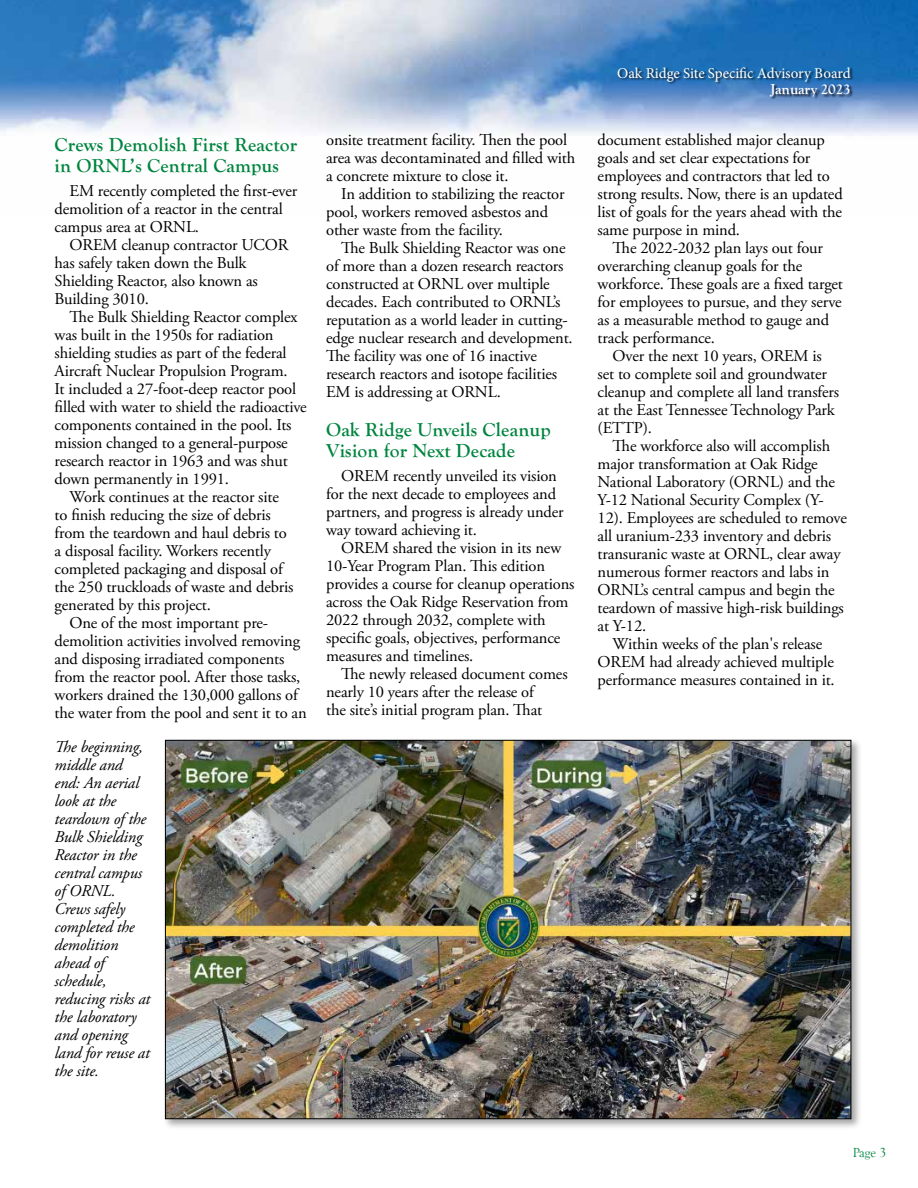
<style>
.page{position:relative;width:918px;height:1188px;background:#fff}
.page>*{position:absolute;margin:0;border:0;box-sizing:border-box;transform-origin:0 0}
.t1{font:700 19.5px/21px "Goudy Old Style T";letter-spacing:.01em;color:#00853f}
.t2{font:16.5px/18px "Adobe Garamond Pro";letter-spacing:-.01em;color:#000}
.t3{font:italic 16.5px/18px "Adobe Garamond Pro";letter-spacing:-.01em;color:#000}
.t4{font:15px "Minion Pro";letter-spacing:-.005em;color:#fff}
.t5{font:700 15px "Goudy Old Style T";letter-spacing:-.005em;color:#fff}
.t6{font:13.5px "Goudy Old Style T";color:#00853f}
</style>
<div class="page">
<img style="left:0;top:0;width:918px;height:136px">
<div style="left:618px;top:67px;width:236px;height:33px;background:#000;opacity:.75"></div>
<div style="left:163px;top:738px;width:699px;height:391px;background:#000;opacity:.36"></div>
<img style="left:167px;top:742px;width:682px;height:375px">
<p class="t1" style="left:55px;top:134px;width:244px">Crews Demolish First Reactor in ORNL’s Central Campus</p>
<p class="t2" style="left:55px;top:182px;width:244px;text-indent:15px">EM recently completed the first-ever demolition of a reactor in the central campus area at ORNL.</p>
<p class="t2" style="left:55px;top:236px;width:235px;text-indent:15px">OREM cleanup contractor UCOR has safely taken down the Bulk<br>Shielding Reactor, also known as<br>Building 3010.</p>
<p class="t2" style="left:70px;top:308px;width:229px">The Bulk Shielding Reactor complex</p>
<p class="t2" style="left:55px;top:326px;width:220px">was built in the 1950s for radiation</p>
<p class="t2" style="left:55px;top:344px;width:234px">shielding studies as part of the federal</p>
<p class="t2" style="left:55px;top:362px;width:234px">Aircraft Nuclear Propulsion Program.</p>
<p class="t2" style="left:55px;top:380px;width:243px">It included a 27-foot-deep reactor pool</p>
<p class="t2" style="left:55px;top:398px;width:254px">filled with water to shield the radioactive</p>
<p class="t2" style="left:55px;top:416px;width:238px">components contained in the pool. Its</p>
<p class="t2" style="left:55px;top:434px;width:235px">mission changed to a general-purpose</p>
<p class="t2" style="left:55px;top:452px;width:235px">research reactor in 1963 and was shut</p>
<p class="t2" style="left:55px;top:470px;width:176px">down permanently in 1991.</p>
<p class="t2" style="left:70px;top:488px;width:211px">Work continues at the reactor site</p>
<p class="t2" style="left:55px;top:506px;width:218px">to finish reducing the size of debris</p>
<p class="t2" style="left:55px;top:524px;width:234px">from the teardown and haul debris to</p>
<p class="t2" style="left:55px;top:542px;width:218px">a disposal facility. Workers recently</p>
<p class="t2" style="left:55px;top:560px;width:230px">completed packaging and disposal of</p>
<p class="t2" style="left:55px;top:578px;width:240px">the 250 truckloads of waste and debris</p>
<p class="t2" style="left:55px;top:596px;width:158px">generated by this project.</p>
<p class="t2" style="left:70px;top:614px;width:200px">One of the most important pre-</p>
<p class="t2" style="left:55px;top:632px;width:247px">demolition activities involved removing</p>
<p class="t2" style="left:55px;top:650px;width:231px">and disposing irradiated components</p>
<p class="t2" style="left:55px;top:668px;width:247px">from the reactor pool. After those tasks,</p>
<p class="t2" style="left:55px;top:686px;width:245px">workers drained the 130,000 gallons of</p>
<p class="t2" style="left:55px;top:704px;width:254px">the water from the pool and sent it to an</p>
<p class="t3" style="left:55px;top:738px;width:97px">The beginning, middle and end: An aerial look at the teardown of the<br>Bulk Shielding<br>Reactor in the central campus of ORNL.<br>Crews safely completed the demolition ahead of schedule, reducing risks at the laboratory and opening land for reuse at the site.</p>
<p class="t2" style="left:326px;top:132px;width:251px">onsite treatment facility. Then the pool area was decontaminated and filled with a concrete mixture to close it.</p>
<p class="t2" style="left:326px;top:186px;width:240px;text-indent:15px">In addition to stabilizing the reactor pool, workers removed asbestos and other waste from the facility.</p>
<p class="t2" style="left:326px;top:240px;width:248px;text-indent:15px">The Bulk Shielding Reactor was one of more than a dozen research reactors constructed at ORNL over multiple decades. Each contributed to ORNL’s reputation as a world leader in cutting&shy;edge nuclear research and development.<br>The facility was one of 16 inactive research reactors and isotope facilities EM is addressing at ORNL.</p>
<p class="t1" style="left:326px;top:420px;width:226px">Oak Ridge Unveils Cleanup<br>Vision for Next Decade</p>
<p class="t2" style="left:326px;top:468px;width:239px;text-indent:15px">OREM recently unveiled its vision for the next decade to employees and partners, and progress is already under way toward achieving it.</p>
<p class="t2" style="left:326px;top:540px;width:250px;text-indent:15px">OREM shared the vision in its new 10-Year Program Plan. This edition provides a course for cleanup operations across the Oak Ridge Reservation from 2022 through 2032, complete with specific goals, objectives, performance measures and timelines.</p>
<p class="t2" style="left:326px;top:666px;width:243px;text-indent:15px">The newly released document comes nearly 10 years after the release of<br>the site’s initial program plan. That</p>
<p class="t4" style="left:617px;top:63px;width:235px">Oak Ridge Site Specific Advisory Board</p>
<p class="t5" style="left:770px;top:81px;width:82px">January 2023</p>
<p class="t2" style="left:598px;top:132px;width:247px">document established major cleanup goals and set clear expectations for employees and contractors that led to strong results. Now, there is an updated list of goals for the years ahead with the same purpose in mind.</p>
<p class="t2" style="left:598px;top:240px;width:247px;text-indent:15px">The 2022-2032 plan lays out four overarching cleanup goals for the workforce. These goals are a fixed target for employees to pursue, and they serve as a measurable method to gauge and track performance.</p>
<p class="t2" style="left:598px;top:348px;width:243px;text-indent:15px">Over the next 10 years, OREM is set to complete soil and groundwater cleanup and complete all land transfers at the East Tennessee Technology Park (ETTP).</p>
<p class="t2" style="left:598px;top:438px;width:251px;text-indent:15px">The workforce also will accomplish major transformation at Oak Ridge National Laboratory (ORNL) and the Y-12 National Security Complex (Y-12). Employees are scheduled to remove all uranium-233 inventory and debris transuranic waste at ORNL, clear away numerous former reactors and labs in ORNL’s central campus and begin the teardown of massive high-risk buildings at Y-12.</p>
<p class="t2" style="left:598px;top:636px;width:239px;text-align:center">Within weeks of the plan's release<br>OREM had already achieved multiple performance measures contained in it.</p>
<p class="t6" style="left:853px;top:1146px;width:35px">Page 3</p>
</div>
